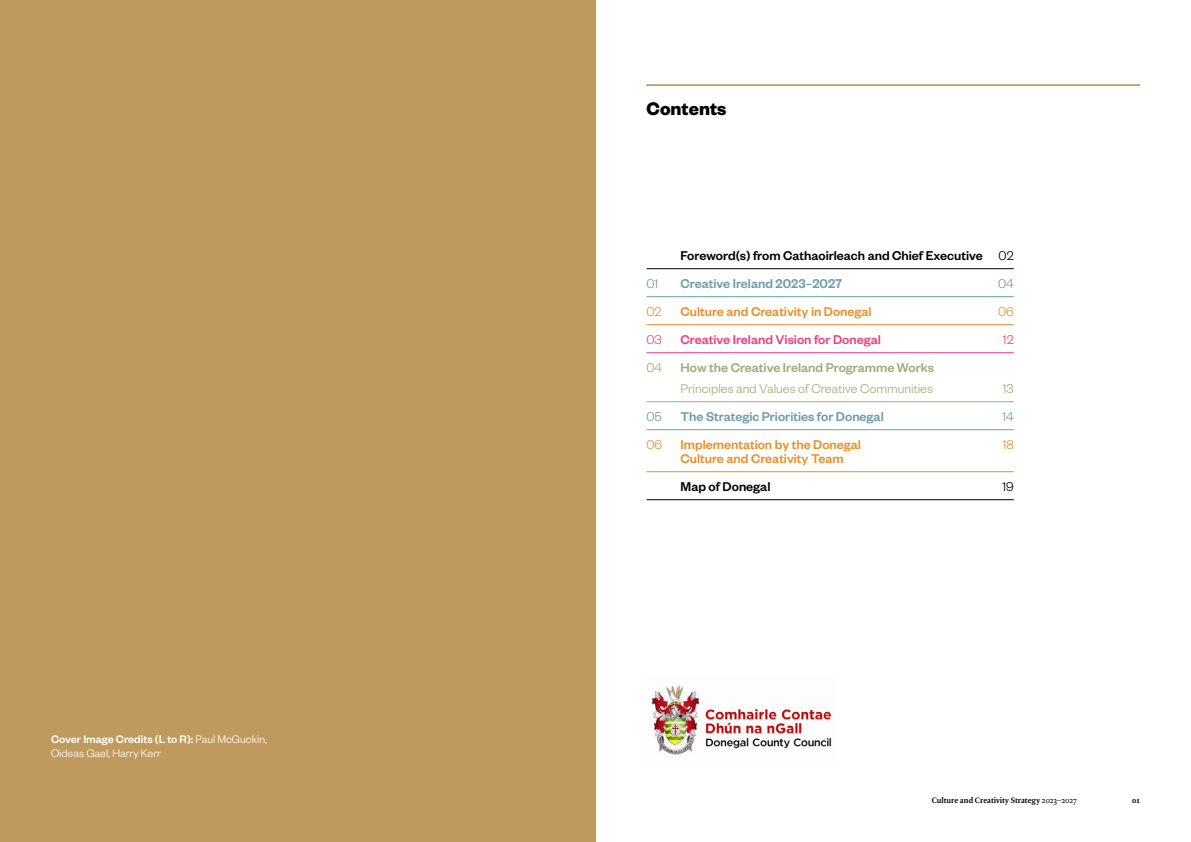
<style>
.page{position:relative;width:1191px;height:842px;background:#fff}
.page>*{position:absolute;margin:0;border:0;box-sizing:border-box;transform-origin:0 0}
.Heading{font:700 20px "Founders Grotesk";color:#000}
.Index_of_Contents{font:500 14px "Founders Grotesk";color:#e6912b}
.Index_of_Contents-2{font:300 14px/21px "Founders Grotesk";color:#a6a977}
.Index_of_Contents-3{font:500 14px "Founders Grotesk";color:#000}
.Index_of_Contents-4{font:500 14px "Founders Grotesk";color:#6d9caf}
.Index_of_Contents-5{font:500 14px "Founders Grotesk";color:#e94287}
.Index_of_Contents-6{font:300 14px "Founders Grotesk";color:#6d9caf}
.Index_of_Contents-7{font:300 14px "Founders Grotesk";color:#e6912b}
.Index_of_Contents-8{font:300 14px "Founders Grotesk";color:#e94287}
.Index_of_Contents-9{font:300 14px "Founders Grotesk";color:#000}
.Body_Copy_No_Indent{font:300 12px/14px "Founders Grotesk";color:#fff}
.t1{font:700 8.5px "Quadraat OT";color:#000}
.s1{font-weight:500}
.s2{font-weight:300}
.s3{font-weight:400}
</style>
<div class="page">
<div style="left:0;top:0;width:595px;height:842px;background:#c09a5d"></div>
<hr style="left:646px;top:85px;width:494px;height:1px;background:#c09a5d">
<img style="left:651px;top:685px;width:181px;height:70px">
<hr style="left:646px;top:268px;width:367px;height:1px;background:#000">
<hr style="left:646px;top:296px;width:367px;height:1px;background:#6d9caf">
<hr style="left:646px;top:324px;width:367px;height:1px;background:#e6912b">
<hr style="left:646px;top:352px;width:367px;height:1px;background:#e94287">
<hr style="left:646px;top:401px;width:367px;height:1px;background:#a6a977">
<hr style="left:646px;top:429px;width:367px;height:1px;background:#6d9caf">
<hr style="left:646px;top:471px;width:367px;height:1px;background:#e6912b">
<hr style="left:646px;top:499px;width:367px;height:1px;background:#000">
<p class="Body_Copy_No_Indent" style="left:51px;top:732px;width:217px"><span class="s1">Cover Image Credits (L to R):</span> Paul McGuckin,<br>Oideas Gael, Harry Kerr</p>
<p class="Heading" style="left:646px;top:95px;width:81px">Contents</p>
<p class="Index_of_Contents-3" style="left:680px;top:247px;width:335px">Foreword(s) from Cathaoirleach and Chief Executive <span class="s2">02</span></p>
<p class="Index_of_Contents-6" style="left:646px;top:275px;width:13px">01</p>
<p class="Index_of_Contents-4" style="left:680px;top:275px;width:163px">Creative Ireland 2023–2027</p>
<p class="Index_of_Contents-6" style="left:998px;top:275px;width:17px">04</p>
<p class="Index_of_Contents-7" style="left:646px;top:303px;width:17px">02</p>
<p class="Index_of_Contents" style="left:680px;top:303px;width:193px">Culture and Creativity in Donegal</p>
<p class="Index_of_Contents-7" style="left:998px;top:303px;width:17px">06</p>
<p class="Index_of_Contents-8" style="left:646px;top:331px;width:17px">03</p>
<p class="Index_of_Contents-5" style="left:680px;top:331px;width:202px">Creative Ireland Vision for Donegal</p>
<p class="Index_of_Contents-8" style="left:1003px;top:331px;width:12px">12</p>
<p class="Index_of_Contents-2" style="left:646px;top:356px;width:17px">04</p>
<p class="Index_of_Contents-2" style="left:680px;top:356px;width:255px"><span class="s1">How the Creative Ireland Programme Works<br></span>Principles and Values of Creative Communities</p>
<p class="Index_of_Contents-2" style="left:1002px;top:377px;width:12px">13</p>
<p class="Index_of_Contents-6" style="left:646px;top:408px;width:17px">05</p>
<p class="Index_of_Contents-4" style="left:680px;top:408px;width:205px">The Strategic Priorities for Donegal</p>
<p class="Index_of_Contents-6" style="left:1002px;top:408px;width:13px">14</p>
<p class="Index_of_Contents-7" style="left:646px;top:436px;width:17px">06</p>
<p class="Index_of_Contents" style="left:680px;top:436px;width:182px">Implementation by the Donegal</p>
<p class="Index_of_Contents-7" style="left:1002px;top:436px;width:13px">18</p>
<p class="Index_of_Contents" style="left:680px;top:450px;width:165px">Culture and Creativity Team</p>
<p class="Index_of_Contents-3" style="left:680px;top:478px;width:91px">Map of Donegal</p>
<p class="Index_of_Contents-9" style="left:1002px;top:478px;width:13px">19</p>
<p class="t1" style="left:931px;top:794px;width:146px">Culture and Creativity Strategy <span class="s3">2023–2027</span></p>
<p class="t1" style="left:1132px;top:794px;width:9px">01</p>
</div>
